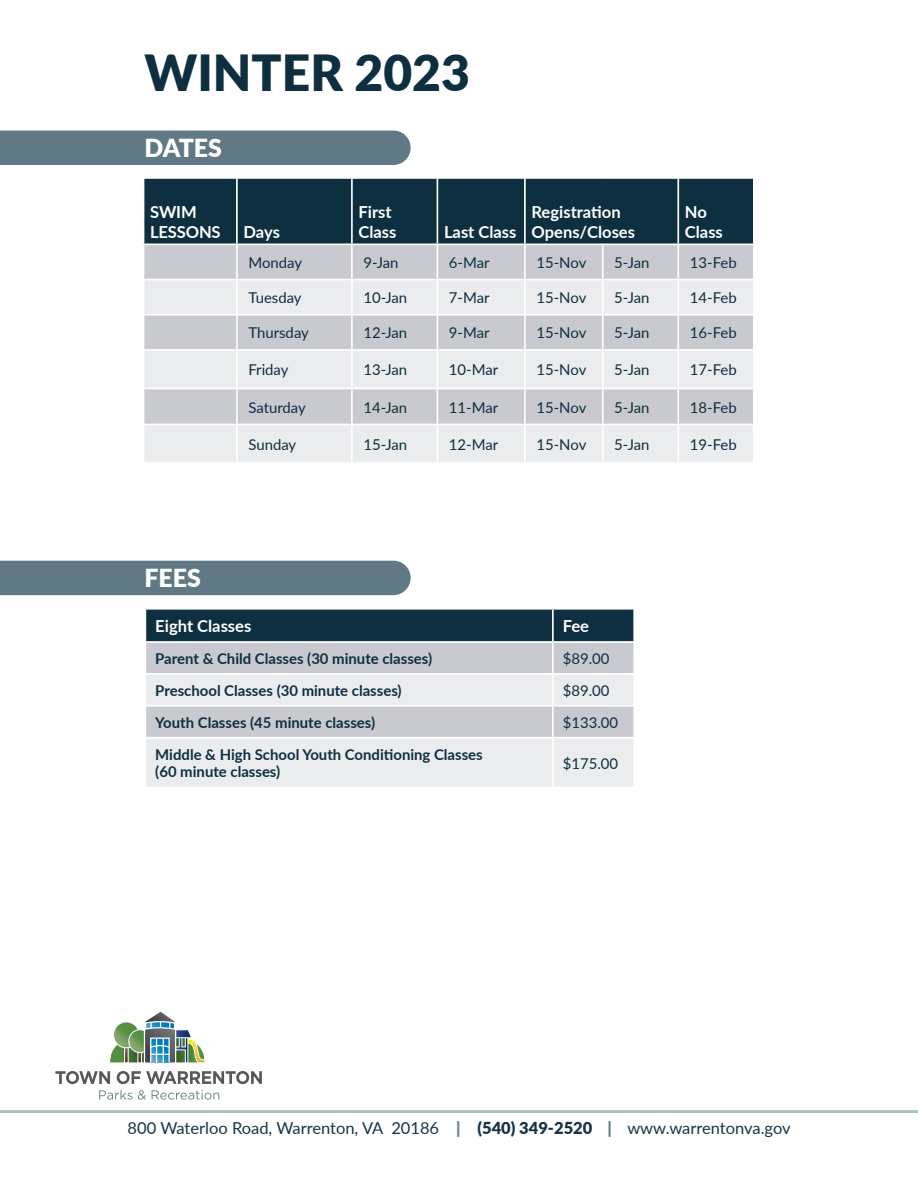
<style>
.page{position:relative;width:918px;height:1188px;background:#fff}
.page>*{position:absolute;margin:0;border:0;box-sizing:border-box;transform-origin:0 0}
.t1{font:900 49.8px "Lato";color:#0d2f3f}
.t2{font:900 24.9px "Lato";color:#fff}
.t3{font:700 16.5px/20px "Lato";color:#fff}
.t4{font:16.5px "Lato";color:#173545}
.t5{font:14.85px "Lato";color:#0d2f3f}
.t6{font:700 14.85px/17.9px "Lato";color:#0d2f3f}
.s1{font-weight:900;color:#677d88}
.s2{font-weight:900}
</style>
<div class="page">
<div style="left:0;top:131px;width:411px;height:34px;background:#607984"></div>
<div style="left:0;top:561px;width:411px;height:34px;background:#607984"></div>
<div style="left:146px;top:610px;width:487px;height:31px;background:#0d2f3f"></div>
<div style="left:146px;top:643px;width:487px;height:30px;background:#c9cacf"></div>
<svg style="left:146px;top:675px;width:487px;height:112px;background:#e1e2e5"></svg>
<hr style="left:552px;top:643px;width:2px;height:30px;background:#fff">
<hr style="left:552px;top:675px;width:2px;height:30px;background:#fff">
<hr style="left:145px;top:705px;width:408px;height:2px;background:#fff">
<hr style="left:553px;top:705px;width:82px;height:2px;background:#fff">
<hr style="left:552px;top:707px;width:2px;height:30px;background:#fff">
<hr style="left:145px;top:737px;width:408px;height:1px;background:#fff">
<hr style="left:553px;top:737px;width:82px;height:1px;background:#fff">
<hr style="left:552px;top:738px;width:2px;height:49px;background:#fff">
<hr style="left:552px;top:610px;width:2px;height:31px;background:#fff">
<div style="left:144px;top:179px;width:609px;height:65px;background:#0d2f3f"></div>
<div style="left:144px;top:245px;width:609px;height:34px;background:#c9cacf"></div>
<svg style="left:144px;top:280px;width:609px;height:182px;background:#dedfe2"></svg>
<hr style="left:236px;top:245px;width:2px;height:34px;background:#fff">
<hr style="left:351px;top:245px;width:2px;height:34px;background:#fff">
<hr style="left:437px;top:245px;width:1px;height:34px;background:#fff">
<hr style="left:524px;top:245px;width:2px;height:34px;background:#fff">
<hr style="left:602px;top:245px;width:2px;height:34px;background:#fff">
<hr style="left:677px;top:245px;width:2px;height:34px;background:#fff">
<hr style="left:236px;top:280px;width:2px;height:34px;background:#fff">
<hr style="left:351px;top:280px;width:2px;height:34px;background:#fff">
<hr style="left:437px;top:280px;width:1px;height:34px;background:#fff">
<hr style="left:524px;top:280px;width:2px;height:34px;background:#fff">
<hr style="left:602px;top:280px;width:2px;height:34px;background:#fff">
<hr style="left:677px;top:280px;width:2px;height:34px;background:#fff">
<hr style="left:143px;top:314px;width:94px;height:2px;background:#fff">
<hr style="left:237px;top:314px;width:115px;height:2px;background:#fff">
<hr style="left:236px;top:316px;width:2px;height:33px;background:#fff">
<hr style="left:352px;top:314px;width:85px;height:2px;background:#fff">
<hr style="left:351px;top:316px;width:2px;height:33px;background:#fff">
<hr style="left:437px;top:314px;width:88px;height:2px;background:#fff">
<hr style="left:437px;top:316px;width:1px;height:33px;background:#fff">
<hr style="left:525px;top:314px;width:78px;height:2px;background:#fff">
<hr style="left:524px;top:316px;width:2px;height:33px;background:#fff">
<hr style="left:603px;top:314px;width:75px;height:2px;background:#fff">
<hr style="left:602px;top:316px;width:2px;height:33px;background:#fff">
<hr style="left:678px;top:314px;width:77px;height:2px;background:#fff">
<hr style="left:677px;top:316px;width:2px;height:33px;background:#fff">
<hr style="left:143px;top:349px;width:94px;height:2px;background:#fff">
<hr style="left:237px;top:349px;width:115px;height:2px;background:#fff">
<hr style="left:236px;top:351px;width:2px;height:37px;background:#fff">
<hr style="left:352px;top:349px;width:85px;height:2px;background:#fff">
<hr style="left:351px;top:351px;width:2px;height:37px;background:#fff">
<hr style="left:437px;top:349px;width:88px;height:2px;background:#fff">
<hr style="left:437px;top:351px;width:1px;height:37px;background:#fff">
<hr style="left:525px;top:349px;width:78px;height:2px;background:#fff">
<hr style="left:524px;top:351px;width:2px;height:37px;background:#fff">
<hr style="left:603px;top:349px;width:75px;height:2px;background:#fff">
<hr style="left:602px;top:351px;width:2px;height:37px;background:#fff">
<hr style="left:678px;top:349px;width:77px;height:2px;background:#fff">
<hr style="left:677px;top:351px;width:2px;height:37px;background:#fff">
<hr style="left:143px;top:388px;width:94px;height:1px;background:#fff">
<hr style="left:237px;top:388px;width:115px;height:1px;background:#fff">
<hr style="left:236px;top:389px;width:2px;height:35px;background:#fff">
<hr style="left:352px;top:388px;width:85px;height:1px;background:#fff">
<hr style="left:351px;top:389px;width:2px;height:35px;background:#fff">
<hr style="left:437px;top:388px;width:88px;height:1px;background:#fff">
<hr style="left:437px;top:389px;width:1px;height:35px;background:#fff">
<hr style="left:525px;top:388px;width:78px;height:1px;background:#fff">
<hr style="left:524px;top:389px;width:2px;height:35px;background:#fff">
<hr style="left:603px;top:388px;width:75px;height:1px;background:#fff">
<hr style="left:602px;top:389px;width:2px;height:35px;background:#fff">
<hr style="left:678px;top:388px;width:77px;height:1px;background:#fff">
<hr style="left:677px;top:389px;width:2px;height:35px;background:#fff">
<hr style="left:143px;top:424px;width:94px;height:1px;background:#fff">
<hr style="left:237px;top:424px;width:115px;height:1px;background:#fff">
<hr style="left:236px;top:425px;width:2px;height:37px;background:#fff">
<hr style="left:352px;top:424px;width:85px;height:1px;background:#fff">
<hr style="left:351px;top:425px;width:2px;height:37px;background:#fff">
<hr style="left:437px;top:424px;width:88px;height:1px;background:#fff">
<hr style="left:437px;top:425px;width:1px;height:37px;background:#fff">
<hr style="left:525px;top:424px;width:78px;height:1px;background:#fff">
<hr style="left:524px;top:425px;width:2px;height:37px;background:#fff">
<hr style="left:603px;top:424px;width:75px;height:1px;background:#fff">
<hr style="left:602px;top:425px;width:2px;height:37px;background:#fff">
<hr style="left:678px;top:424px;width:77px;height:1px;background:#fff">
<hr style="left:677px;top:425px;width:2px;height:37px;background:#fff">
<hr style="left:236px;top:179px;width:2px;height:65px;background:#fff">
<hr style="left:351px;top:179px;width:2px;height:65px;background:#fff">
<hr style="left:437px;top:179px;width:1px;height:65px;background:#fff">
<hr style="left:524px;top:179px;width:2px;height:65px;background:#fff">
<hr style="left:677px;top:179px;width:2px;height:65px;background:#fff">
<svg style="left:110px;top:1012px;width:95px;height:51px"></svg>
<svg style="left:55px;top:1071px;width:207px;height:13px"></svg>
<svg style="left:99px;top:1090px;width:120px;height:10px"></svg>
<hr style="left:0;top:1110px;width:918px;height:3px;background:#607984">
<h1 class="t1" style="left:145px;top:35px;width:327px">WINTER 2023</h1>
<h2 class="t2" style="left:145px;top:129px;width:79px">DATES</h2>
<p class="t3" style="left:150px;top:201px;width:72px">SWIM<br>LESSONS</p>
<p class="t3" style="left:244px;top:221px;width:38px">Days</p>
<p class="t3" style="left:359px;top:201px;width:40px">First<br>Class</p>
<p class="t3" style="left:444px;top:221px;width:74px">Last Class</p>
<p class="t3" style="left:532px;top:201px;width:105px">Registration<br>Opens/Closes</p>
<p class="t3" style="left:685px;top:201px;width:40px">No<br>Class</p>
<p class="t5" style="left:249px;top:252px;width:55px">Monday</p>
<p class="t5" style="left:363px;top:252px;width:37px">9-Jan</p>
<p class="t5" style="left:449px;top:252px;width:42px">6-Mar</p>
<p class="t5" style="left:536px;top:252px;width:51px">15-Nov</p>
<p class="t5" style="left:614px;top:252px;width:37px">5-Jan</p>
<p class="t5" style="left:690px;top:252px;width:48px">13-Feb</p>
<p class="t5" style="left:249px;top:287px;width:55px">Tuesday</p>
<p class="t5" style="left:363px;top:287px;width:45px">10-Jan</p>
<p class="t5" style="left:449px;top:287px;width:42px">7-Mar</p>
<p class="t5" style="left:536px;top:287px;width:51px">15-Nov</p>
<p class="t5" style="left:614px;top:287px;width:37px">5-Jan</p>
<p class="t5" style="left:690px;top:287px;width:48px">14-Feb</p>
<p class="t5" style="left:249px;top:322px;width:62px">Thursday</p>
<p class="t5" style="left:363px;top:322px;width:45px">12-Jan</p>
<p class="t5" style="left:449px;top:322px;width:42px">9-Mar</p>
<p class="t5" style="left:536px;top:322px;width:51px">15-Nov</p>
<p class="t5" style="left:614px;top:322px;width:37px">5-Jan</p>
<p class="t5" style="left:690px;top:322px;width:48px">16-Feb</p>
<p class="t5" style="left:249px;top:359px;width:42px">Friday</p>
<p class="t5" style="left:363px;top:359px;width:45px">13-Jan</p>
<p class="t5" style="left:449px;top:359px;width:51px">10-Mar</p>
<p class="t5" style="left:536px;top:359px;width:51px">15-Nov</p>
<p class="t5" style="left:614px;top:359px;width:37px">5-Jan</p>
<p class="t5" style="left:690px;top:359px;width:48px">17-Feb</p>
<p class="t5" style="left:249px;top:396px;width:59px">Saturday</p>
<p class="t5" style="left:363px;top:396px;width:45px">14-Jan</p>
<p class="t5" style="left:449px;top:396px;width:51px">11-Mar</p>
<p class="t5" style="left:536px;top:396px;width:51px">15-Nov</p>
<p class="t5" style="left:614px;top:396px;width:37px">5-Jan</p>
<p class="t5" style="left:690px;top:396px;width:48px">18-Feb</p>
<p class="t5" style="left:249px;top:434px;width:49px">Sunday</p>
<p class="t5" style="left:363px;top:434px;width:45px">15-Jan</p>
<p class="t5" style="left:449px;top:434px;width:51px">12-Mar</p>
<p class="t5" style="left:536px;top:434px;width:51px">15-Nov</p>
<p class="t5" style="left:614px;top:434px;width:37px">5-Jan</p>
<p class="t5" style="left:690px;top:434px;width:48px">19-Feb</p>
<h2 class="t2" style="left:145px;top:560px;width:58px">FEES</h2>
<p class="t3" style="left:155px;top:615px;width:98px">Eight Classes</p>
<p class="t3" style="left:563px;top:615px;width:28px">Fee</p>
<p class="t6" style="left:155px;top:649px;width:278px">Parent &amp; Child Classes (30 minute classes)</p>
<p class="t5" style="left:563px;top:648px;width:48px">$89.00</p>
<p class="t6" style="left:155px;top:681px;width:248px">Preschool Classes (30 minute classes)</p>
<p class="t5" style="left:563px;top:680px;width:48px">$89.00</p>
<p class="t6" style="left:155px;top:713px;width:221px">Youth Classes (45 minute classes)</p>
<p class="t5" style="left:563px;top:712px;width:57px">$133.00</p>
<p class="t6" style="left:155px;top:745px;width:329px">Middle &amp; High School Youth Conditioning Classes (60 minute classes)</p>
<p class="t5" style="left:563px;top:753px;width:57px">$175.00</p>
<p class="t4" style="left:128px;top:1116px;width:665px">800 Waterloo Road, Warrenton, VA 20186 <span class="s1">|</span> <span class="s2">(540) 349-2520</span> <span class="s1">|</span> www.warrentonva.gov</p>
</div>
